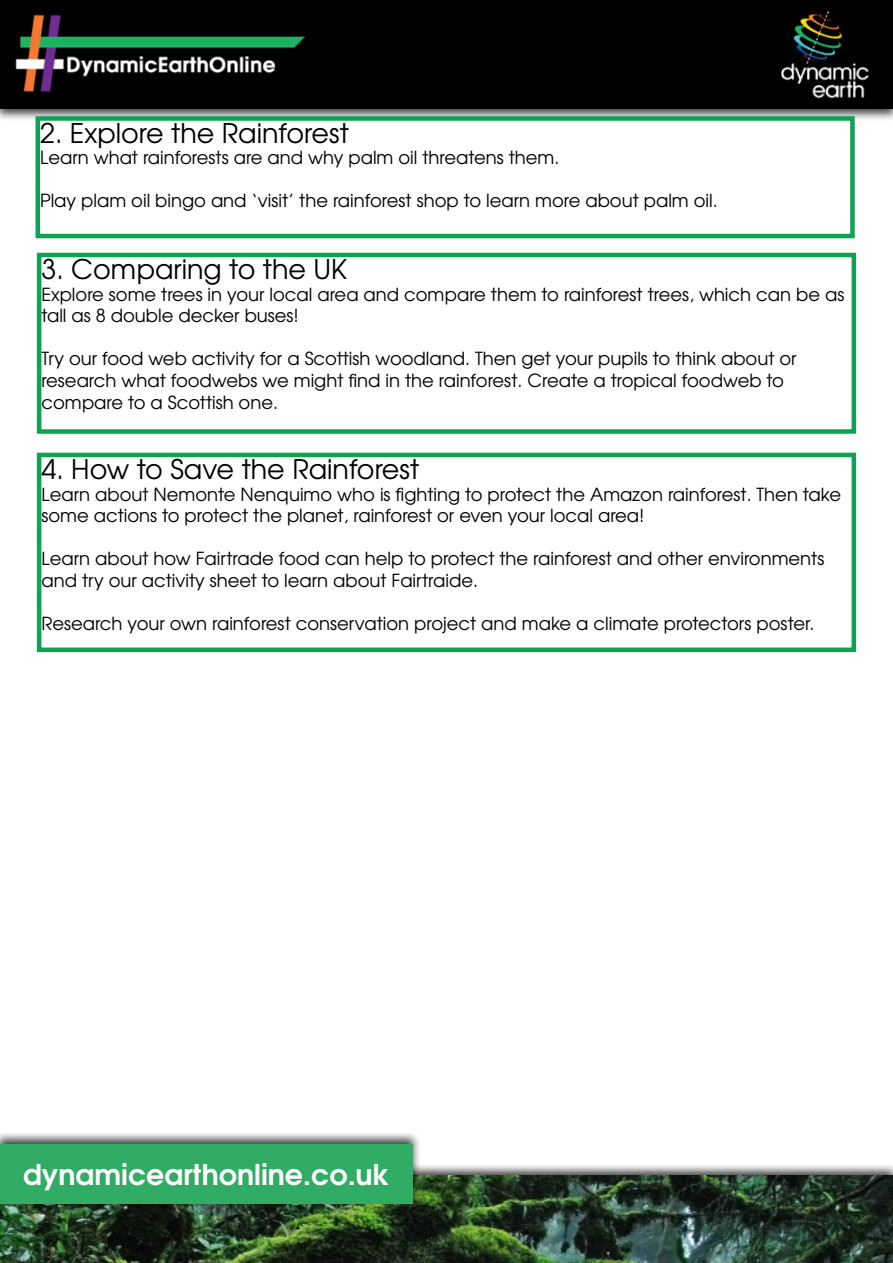
<style>
.page{position:relative;width:893px;height:1263px;background:#fff}
.page>*{position:absolute;margin:0;border:0;box-sizing:border-box;transform-origin:0 0}
.t1{font:700 28.5px "Te X Gyre Adventor";color:#fff}
.t2{font:27px "Te X Gyre Adventor";color:#000}
.t3{font:18px/21.6px "Te X Gyre Adventor";color:#000}
</style>
<div class="page">
<div style="left:0;top:0;width:893px;height:122px;background:#000;opacity:.75"></div>
<div style="left:0;top:0;width:893px;height:108px;background:#000"></div>
<div style="left:0;top:1163px;width:893px;height:100px;background:#000;opacity:.75"></div>
<img style="left:0;top:1176px;width:893px;height:87px">
<img style="left:15px;top:14px;width:290px;height:78px">
<img style="left:781px;top:11px;width:88px;height:88px">
<div style="left:0;top:1131px;width:421px;height:76px;background:#000;opacity:.75"></div>
<div style="left:0;top:1144px;width:412px;height:59px;background:#30ac64"></div>
<div style="left:36px;top:116px;width:819px;height:122px;border:4px solid #0ca451"></div>
<div style="left:37px;top:453px;width:819px;height:199px;border:4px solid #0ca451"></div>
<div style="left:37px;top:253px;width:819px;height:181px;border:4px solid #0ca451"></div>
<h2 class="t2" style="left:40px;top:111px;width:310px">2. Explore the Rainforest</h2>
<p class="t3" style="left:40px;top:146px;width:521px">Learn what rainforests are and why palm oil threatens them.</p>
<p class="t3" style="left:40px;top:189px;width:679px">Play plam oil bingo and ‘visit’ the rainforest shop to learn more about palm oil.</p>
<h2 class="t2" style="left:41px;top:248px;width:307px">3. Comparing to the UK</h2>
<p class="t3" style="left:41px;top:282px;width:804px">Explore some trees in your local area and compare them to rainforest trees, which can be as tall as 8 double decker buses!</p>
<p class="t3" style="left:41px;top:347px;width:757px">Try our food web activity for a Scottish woodland. Then get your pupils to think about or research what foodwebs we might find in the rainforest. Create a tropical foodweb to compare to a Scottish one.</p>
<h2 class="t2" style="left:41px;top:448px;width:379px">4. How to Save the Rainforest</h2>
<p class="t3" style="left:41px;top:482px;width:801px">Learn about Nemonte Nenquimo who is fighting to protect the Amazon rainforest. Then take some actions to protect the planet, rainforest or even your local area!</p>
<p class="t3" style="left:41px;top:547px;width:784px">Learn about how Fairtrade food can help to protect the rainforest and other environments and try our activity sheet to learn about Fairtraide.</p>
<p class="t3" style="left:41px;top:612px;width:774px">Research your own rainforest conservation project and make a climate protectors poster.</p>
<h1 class="t1" style="left:23px;top:1150px;width:368px">dynamicearthonline.co.uk</h1>
</div>
